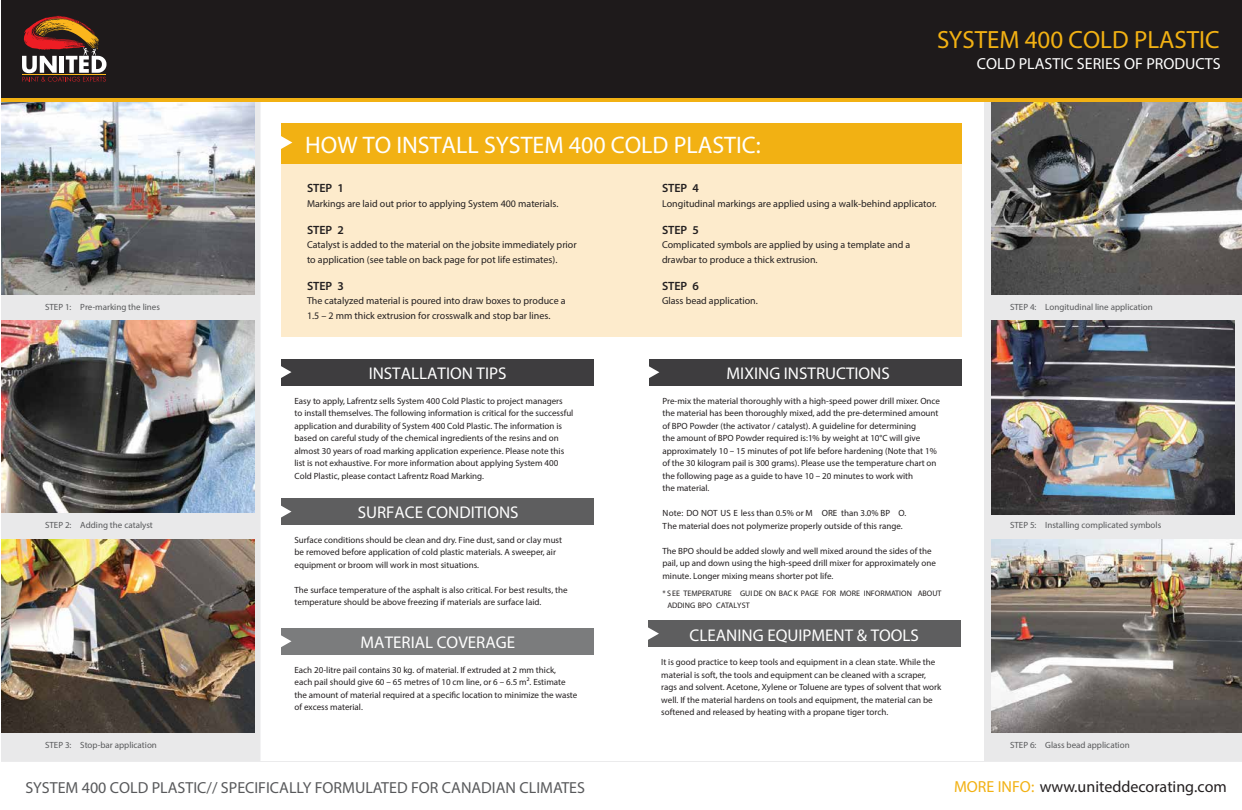
<style>
.page{position:relative;width:1242px;height:810px;background:#fff}
.page>*{position:absolute;margin:0;border:0;box-sizing:border-box;transform-origin:0 0}
.t1{font:25px "Myriad Pro";color:#f2b113}
.t2{font:24px "Myriad Pro";color:#fff}
.t3{font:17px "Myriad Pro";color:#fff}
.t4{font:16px "Myriad Pro";color:#58595b}
.t5{font:16px "Myriad Pro";color:#231f20}
.t6{font:16px "Myriad Pro";color:#fff}
.t7{font:600 12px "Myriad Pro";color:#231f20}
.t8{font:10px/14.5px "Myriad Pro";color:#231f20}
.t9{font:9px/12.5px "Myriad Pro";color:#231f20}
.t10{font:9px "Myriad Pro";color:#58595b}
.t11{font:8px/11.2px "Myriad Pro";color:#231f20}
.s1{color:#f2b113}
</style>
<div class="page">
<div style="left:649px;top:359px;width:312px;height:27px;background:#3e3d3f"></div>
<svg style="left:649px;top:366px;width:10px;height:12px"></svg>
<div style="left:281px;top:359px;width:313px;height:27px;background:#3e3d3f"></div>
<svg style="left:281px;top:366px;width:10px;height:12px"></svg>
<div style="left:984px;top:102px;width:258px;height:659px;background:#e9e9ea"></div>
<div style="left:1px;top:102px;width:259px;height:659px;background:#e9e9ea"></div>
<div style="left:282px;top:162px;width:680px;height:174px;background:#fdebcc"></div>
<img style="left:991px;top:102px;width:251px;height:193px">
<img style="left:1px;top:102px;width:253px;height:193px">
<hr style="left:260px;top:102px;width:1px;height:659px;background:#e9e9ea">
<div style="left:282px;top:123px;width:680px;height:41px;background:#f2b113"></div>
<svg style="left:281px;top:131px;width:11px;height:23px"></svg>
<hr style="left:1px;top:761px;width:1241px;height:1px;background:#ebebec">
<img style="left:1px;top:540px;width:253px;height:193px">
<img style="left:1px;top:320px;width:253px;height:193px">
<div style="left:281px;top:498px;width:313px;height:27px;background:#5e5e5f"></div>
<svg style="left:281px;top:505px;width:10px;height:13px"></svg>
<div style="left:281px;top:628px;width:313px;height:27px;background:#7b7c7d"></div>
<svg style="left:281px;top:635px;width:10px;height:12px"></svg>
<div style="left:648px;top:621px;width:313px;height:26px;background:#5e5e5f"></div>
<svg style="left:648px;top:627px;width:11px;height:13px"></svg>
<img style="left:991px;top:540px;width:251px;height:193px">
<img style="left:991px;top:320px;width:243px;height:194px">
<div style="left:1px;top:94px;width:1241px;height:8px;background:#f2b113"></div>
<div style="left:1px;top:0;width:1241px;height:98px;background:#1e1a1b"></div>
<svg style="left:22px;top:16px;width:85px;height:66px"></svg>
<p class="t10" style="left:45px;top:302px;width:116px">STEP 1: Pre-marking the lines</p>
<h2 class="t2" style="left:305px;top:130px;width:457px">HOW TO INSTALL SYSTEM 400 COLD PLASTIC:</h2>
<h1 class="t1" style="left:937px;top:24px;width:284px">SYSTEM 400 COLD PLASTIC</h1>
<h3 class="t6" style="left:977px;top:54px;width:245px">COLD PLASTIC SERIES OF PRODUCTS</h3>
<h3 class="t7" style="left:307px;top:180px;width:39px">STEP 1</h3>
<p class="t8" style="left:307px;top:196px;width:253px">Markings are laid out prior to applying System 400 materials.</p>
<h3 class="t7" style="left:307px;top:222px;width:39px">STEP 2</h3>
<p class="t8" style="left:307px;top:237px;width:271px">Catalyst is added to the material on the jobsite immediately prior to application (see table on back page for pot life estimates).</p>
<h3 class="t7" style="left:307px;top:278px;width:39px">STEP 3</h3>
<p class="t8" style="left:307px;top:293px;width:260px">The catalyzed material is poured into draw boxes to produce a<br>1.5 – 2 mm thick extrusion for crosswalk and stop bar lines.</p>
<h3 class="t3" style="left:369px;top:363px;width:139px">INSTALLATION TIPS</h3>
<h3 class="t7" style="left:662px;top:180px;width:39px">STEP 4</h3>
<p class="t8" style="left:662px;top:196px;width:276px">Longitudinal markings are applied using a walk-behind applicator.</p>
<h3 class="t7" style="left:662px;top:222px;width:39px">STEP 5</h3>
<p class="t8" style="left:662px;top:237px;width:250px">Complicated symbols are applied by using a template and a drawbar to produce a thick extrusion.</p>
<h3 class="t7" style="left:662px;top:278px;width:39px">STEP 6</h3>
<p class="t8" style="left:662px;top:293px;width:97px">Glass bead application.</p>
<h3 class="t3" style="left:727px;top:363px;width:165px">MIXING INSTRUCTIONS</h3>
<p class="t10" style="left:1010px;top:302px;width:144px">STEP 4: Longitudinal line application</p>
<p class="t9" style="left:295px;top:394px;width:280px">Easy to apply, Lafrentz sells System 400 Cold Plastic to project managers<br>to install themselves. The following information is critical for the successful application and durability of System 400 Cold Plastic. The information is based on careful study of the chemical ingredients of the resins and on almost 30 years of road marking application experience. Please note this list is not exhaustive. For more information about applying System 400<br>Cold Plastic, please contact Lafrentz Road Marking.</p>
<p class="t9" style="left:662px;top:394px;width:279px">Pre-mix the material thoroughly with a high-speed power drill mixer. Once the material has been thoroughly mixed, add the pre-determined amount of BPO Powder (the activator / catalyst). A guideline for determining<br>the amount of BPO Powder required is:1% by weight at 10°C will give approximately 10 – 15 minutes of pot life before hardening (Note that 1% of the 30 kilogram pail is 300 grams). Please use the temperature chart on the following page as a guide to have 10 – 20 minutes to work with<br>the material.</p>
<p class="t9" style="left:662px;top:507px;width:245px">Note: DO NOT US E less than 0.5% or M ORE than 3.0% BP O.<br>The material does not polymerize properly outside of this range.</p>
<p class="t9" style="left:662px;top:544px;width:275px">The BPO should be added slowly and well mixed around the sides of the pail, up and down using the high-speed drill mixer for approximately one minute. Longer mixing means shorter pot life.</p>
<h3 class="t3" style="left:358px;top:502px;width:162px">SURFACE CONDITIONS</h3>
<p class="t10" style="left:45px;top:520px;width:109px">STEP 2: Adding the catalyst</p>
<p class="t10" style="left:1010px;top:520px;width:153px">STEP 5: Installing complicated symbols</p>
<p class="t9" style="left:295px;top:534px;width:269px">Surface conditions should be clean and dry. Fine dust, sand or clay must be removed before application of cold plastic materials. A sweeper, air equipment or broom will work in most situations.</p>
<p class="t9" style="left:295px;top:584px;width:275px">The surface temperature of the asphalt is also critical. For best results, the temperature should be above freezing if materials are surface laid.</p>
<p class="t11" style="left:667px;top:588px;width:276px;text-indent:-5px">* S EE TEMPERATURE GUIDE ON BAC K PAGE FOR MORE INFORMATION ABOUT<br>ADDING BPO CATALYST</p>
<h3 class="t3" style="left:361px;top:632px;width:156px">MATERIAL COVERAGE</h3>
<h3 class="t3" style="left:690px;top:625px;width:231px">CLEANING EQUIPMENT &amp; TOOLS</h3>
<p class="t10" style="left:45px;top:740px;width:113px">STEP 3: Stop-bar application</p>
<p class="t9" style="left:295px;top:663px;width:284px">Each 20-litre pail contains 30 kg. of material. If extruded at 2 mm thick,<br>each pail should give 60 – 65 metres of 10 cm line, or 6 – 6.5 m². Estimate the amount of material required at a specific location to minimize the waste of excess material.</p>
<p class="t9" style="left:661px;top:656px;width:282px">It is good practice to keep tools and equipment in a clean state. While the material is soft, the tools and equipment can be cleaned with a scraper, rags and solvent. Acetone, Xylene or Toluene are types of solvent that work well. If the material hardens on tools and equipment, the material can be softened and released by heating with a propane tiger torch.</p>
<p class="t10" style="left:1010px;top:740px;width:121px">STEP 6: Glass bead application</p>
<h3 class="t4" style="left:25px;top:778px;width:561px">SYSTEM 400 COLD PLASTIC// SPECIFICALLY FORMULATED FOR CANADIAN CLIMATES</h3>
<h3 class="t5" style="left:954px;top:776px;width:274px"><span class="s1">MORE INFO:</span> www.uniteddecorating.com</h3>
</div>
